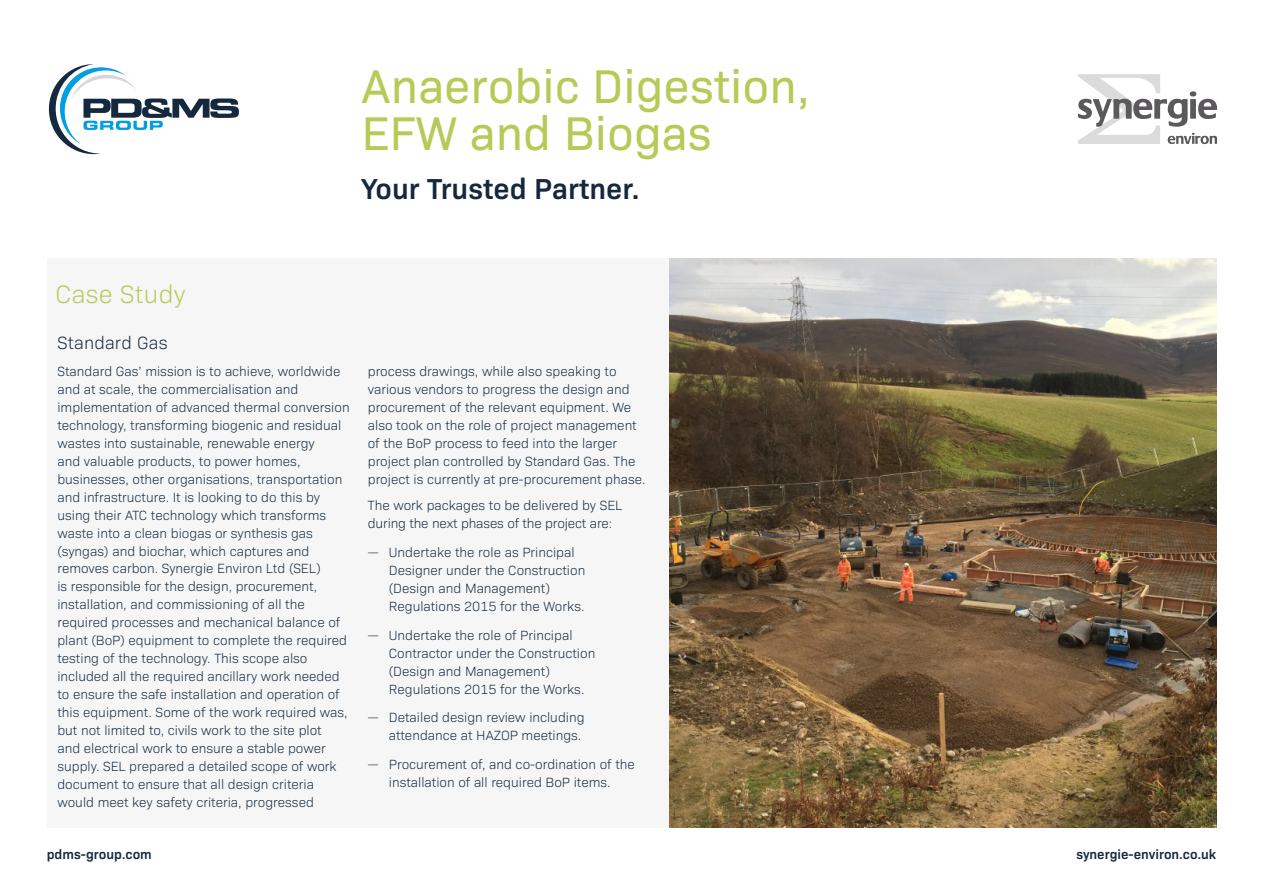
<style>
.page{position:relative;width:1263px;height:893px;background:#fff}
.page>*{position:absolute;margin:0;border:0;box-sizing:border-box;transform-origin:0 0}
.t1{font:48px/46.5px "Bio Sans";color:#b5cb56}
.t2{font:600 29.25px "Bio Sans";color:#14293e}
.t3{font:300 25.5px "Bio Sans";letter-spacing:.01em;color:#b5cb56}
.t4{font:300 18px "Bio Sans";letter-spacing:.01em;color:#14293e}
.t5{font:300 13.5px/18px "Bio Sans";color:#14293e}
.t6{font:600 13.5px "Bio Sans";color:#14293e}
.s1{font-size:12px}
</style>
<div class="page">
<div style="left:47px;top:258px;width:1169px;height:570px;background:#f6f6f6"></div>
<img style="left:670px;top:258px;width:546px;height:570px">
<svg style="left:49px;top:64px;width:190px;height:90px"></svg>
<svg style="left:1078px;top:74px;width:139px;height:70px"></svg>
<h1 class="t1" style="left:361px;top:60px;width:450px">Anaerobic Digestion,<br>EFW and Biogas</h1>
<h2 class="t2" style="left:361px;top:166px;width:280px">Your Trusted Partner.</h2>
<h3 class="t3" style="left:56px;top:276px;width:131px">Case Study</h3>
<h3 class="t4" style="left:57px;top:330px;width:112px">Standard Gas</h3>
<p class="t5" style="left:57px;top:361px;width:294px">Standard Gas’ mission is to achieve, worldwide and at scale, the commercialisation and implementation of advanced thermal conversion technology, transforming biogenic and residual wastes into sustainable, renewable energy<br>and valuable products, to power homes, businesses, other organisations, transportation and infrastructure. It is looking to do this by using their ATC technology which transforms waste into a clean biogas or synthesis gas (syngas) and biochar, which captures and removes carbon. Synergie Environ Ltd (SEL)<br>is responsible for the design, procurement, installation, and commissioning of all the required processes and mechanical balance of plant (BoP) equipment to complete the required testing of the technology. This scope also included all the required ancillary work needed to ensure the safe installation and operation of this equipment. Some of the work required was, but not limited to, civils work to the site plot<br>and electrical work to ensure a stable power supply. SEL prepared a detailed scope of work document to ensure that all design criteria would meet key safety criteria, progressed</p>
<p class="t5" style="left:368px;top:361px;width:279px">process drawings, while also speaking to various vendors to progress the design and procurement of the relevant equipment. We also took on the role of project management of the BoP process to feed into the larger project plan controlled by Standard Gas. The project is currently at pre-procurement phase.</p>
<p class="t5" style="left:368px;top:496px;width:256px">The work packages to be delivered by SEL during the next phases of the project are:</p>
<p class="t5" style="left:389px;top:542px;width:198px;text-indent:-21px"><span class="s1">—</span> Undertake the role as Principal<br>Designer under the Construction (Design and Management)<br>Regulations 2015 for the Works.</p>
<p class="t5" style="left:389px;top:625px;width:208px;text-indent:-21px"><span class="s1">—</span> Undertake the role of Principal<br>Contractor under the Construction (Design and Management)<br>Regulations 2015 for the Works.</p>
<p class="t5" style="left:368px;top:708px;width:218px;text-align:right"><span class="s1">—</span> Detailed design review including attendance at HAZOP meetings.</p>
<p class="t5" style="left:368px;top:754px;width:269px;text-align:center"><span class="s1">—</span> Procurement of, and co-ordination of the installation of all required BoP items.</p>
<p class="t6" style="left:47px;top:844px;width:107px">pdms-group.com</p>
<p class="t6" style="left:1076px;top:844px;width:141px">synergie-environ.co.uk</p>
</div>
